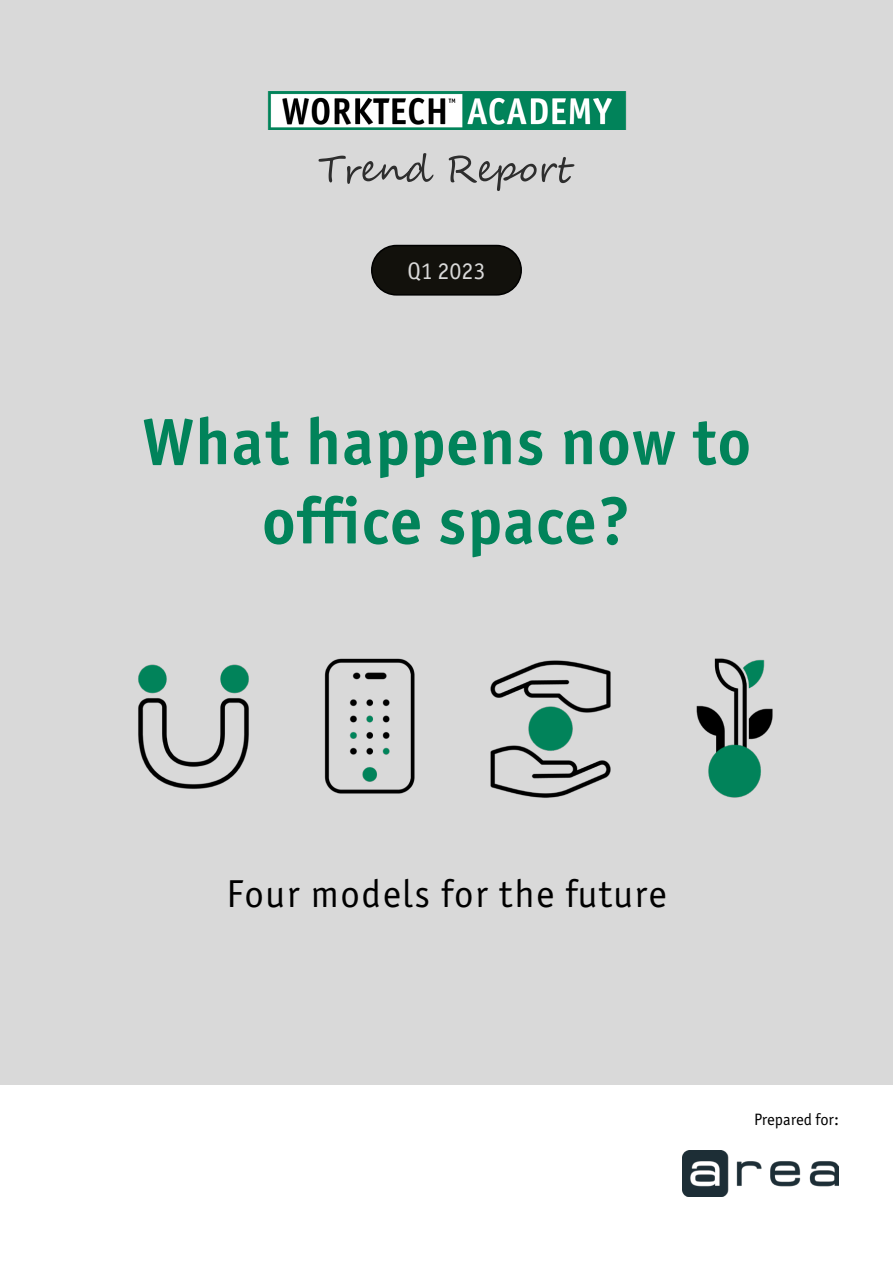
<style>
.page{position:relative;width:893px;height:1263px;background:#fff}
.page>*{position:absolute;margin:0;border:0;box-sizing:border-box;transform-origin:0 0}
.t1{font:700 66px/79.2px "Officina Sans ITC Pro";letter-spacing:.02em;color:#01835a;text-align:center}
.t2{font:39px "Officina Sans ITC Pro";letter-spacing:.04em;color:#000}
.t3{font:24px "Officina Sans ITC Pro";color:#d9d9d9}
.t4{font:16.5px "Officina Sans ITC Pro";color:#000}
</style>
<div class="page">
<div style="left:0;top:0;width:893px;height:1084px;background:#d9d9d9"></div>
<div style="left:372px;top:245px;width:149px;height:50px;background:#12110c;border-radius:25px"></div>
<div style="left:371px;top:245px;width:151px;height:51px;border:2px solid #000;border-radius:25px"></div>
<img style="left:267px;top:91px;width:360px;height:38px">
<svg style="left:319px;top:153px;width:255px;height:38px"></svg>
<img style="left:324px;top:658px;width:91px;height:136px">
<img style="left:490px;top:660px;width:121px;height:138px">
<img style="left:696px;top:658px;width:77px;height:140px">
<img style="left:138px;top:664px;width:111px;height:125px">
<img style="left:682px;top:1151px;width:157px;height:45px">
<p class="t3" style="left:407px;top:257px;width:80px">Q1 2023</p>
<p class="t1" style="left:142px;top:402px;width:610px">What happens now to office space?</p>
<p class="t2" style="left:226px;top:871px;width:442px">Four models for the future</p>
<p class="t4" style="left:754px;top:1110px;width:86px">Prepared for:</p>
</div>
